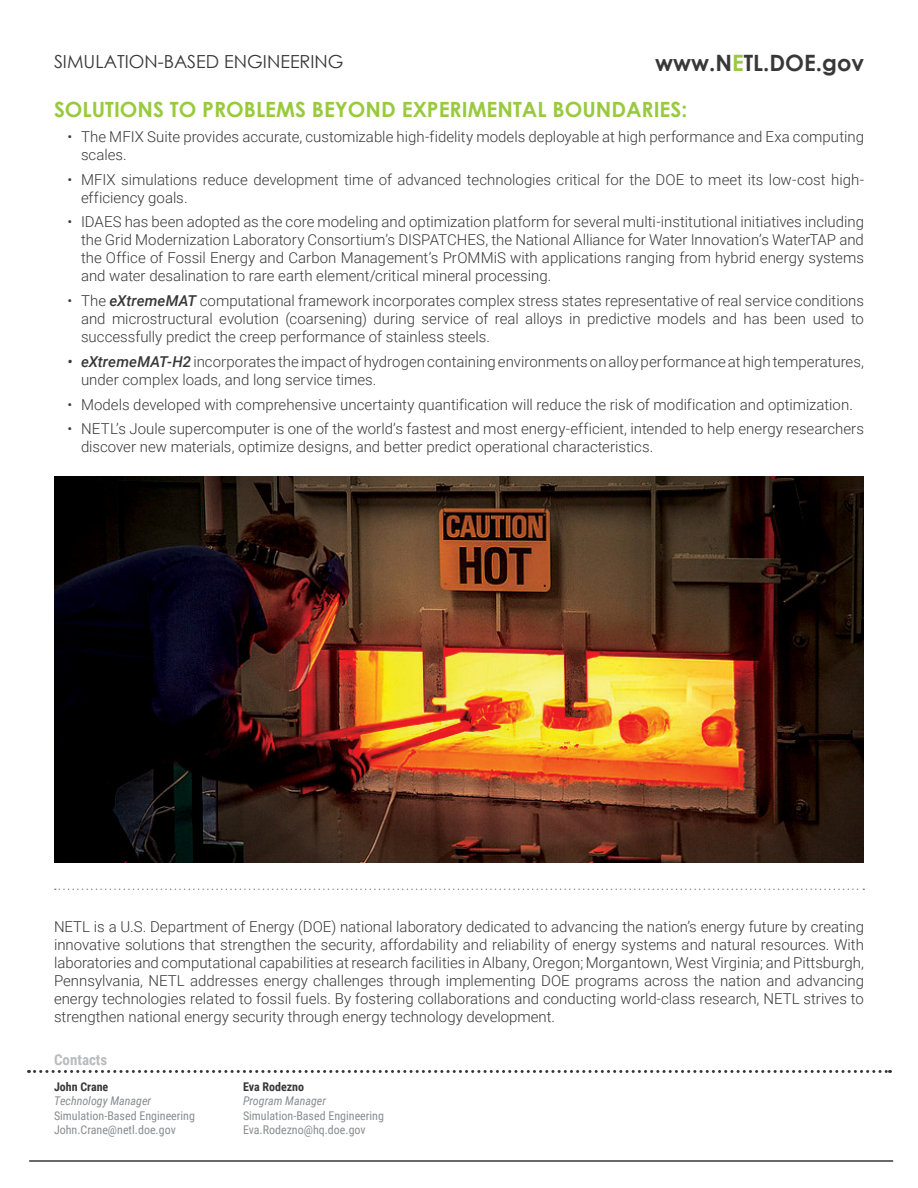
<style>
.page{position:relative;width:918px;height:1188px;background:#fff}
.page>*{position:absolute;margin:0;border:0;box-sizing:border-box;transform-origin:0 0}
.t1{font:700 22.5px "Century Gothic";color:#373837}
.Subheader{font:700 21px "Century Gothic";color:#99ca3e}
.t2{font:18px "Century Gothic";color:#373837}
.Body_Text{font:300 15px/18px "Roboto";color:#373837}
.t3{font:700 15px "Roboto Condensed";color:#babbbe}
.t4{font:12px "Roboto Condensed";color:#8a8c8f}
.t5{font:italic 12px "Roboto Condensed";color:#8a8c8f}
.t6{font:700 12px "Roboto Condensed";color:#373837}
.s1{color:#98ca41}
.s2{font-weight:500;font-style:italic}
</style>
<div class="page">
<svg style="left:35px;top:1070px;width:856px;height:3px"></svg>
<hr style="left:29px;top:1160px;width:864px;height:2px;background:#373837">
<img style="left:54px;top:477px;width:810px;height:385px">
<svg style="left:55px;top:889px;width:809px;height:1px"></svg>
<p class="t2" style="left:54px;top:48px;width:291px">SIMULATION-BASED ENGINEERING</p>
<h1 class="t1" style="left:655px;top:46px;width:210px">www.N<span class="s1">E</span>TL.DOE.gov</h1>
<p class="Subheader" style="left:54px;top:93px;width:635px">SOLUTIONS TO PROBLEMS BEYOND EXPERIMENTAL BOUNDARIES:</p>
<p class="Body_Text" style="left:81px;top:127px;width:785px;text-indent:-14px">• The MFIX Suite provides accurate, customizable high-fidelity models deployable at high performance and Exa computing scales.</p>
<p class="Body_Text" style="left:81px;top:170px;width:784px;text-indent:-14px">• MFIX simulations reduce development time of advanced technologies critical for the DOE to meet its low-cost high&shy;efficiency goals.</p>
<p class="Body_Text" style="left:81px;top:212px;width:785px;text-align:justify;text-indent:-14px">• IDAES has been adopted as the core modeling and optimization platform for several multi-institutional initiatives including the Grid Modernization Laboratory Consortium’s DISPATCHES, the National Alliance for Water Innovation’s WaterTAP and the Office of Fossil Energy and Carbon Management’s PrOMMiS with applications ranging from hybrid energy systems and water desalination to rare earth element/critical mineral processing.</p>
<p class="Body_Text" style="left:81px;top:291px;width:785px;text-align:justify;text-indent:-14px">• The <span class="s2">eXtremeMAT</span> computational framework incorporates complex stress states representative of real service conditions and microstructural evolution (coarsening) during service of real alloys in predictive models and has been used to successfully predict the creep performance of stainless steels.</p>
<p class="Body_Text" style="left:81px;top:352px;width:785px;text-indent:-14px"><span class="s2">• eXtremeMAT-H2</span> incorporates the impact of hydrogen containing environments on alloy performance at high temperatures, under complex loads, and long service times.</p>
<p class="Body_Text" style="left:68px;top:395px;width:787px">• Models developed with comprehensive uncertainty quantification will reduce the risk of modification and optimization.</p>
<p class="Body_Text" style="left:81px;top:419px;width:784px;text-indent:-14px">• NETL’s Joule supercomputer is one of the world’s fastest and most energy-efficient, intended to help energy researchers discover new materials, optimize designs, and better predict operational characteristics.</p>
<p class="Body_Text" style="left:54px;top:917px;width:812px;text-align:justify">NETL is a U.S. Department of Energy (DOE) national laboratory dedicated to advancing the nation’s energy future by creating innovative solutions that strengthen the security, affordability and reliability of energy systems and natural resources. With laboratories and computational capabilities at research facilities in Albany, Oregon; Morgantown, West Virginia; and Pittsburgh, Pennsylvania, NETL addresses energy challenges through implementing DOE programs across the nation and advancing energy technologies related to fossil fuels. By fostering collaborations and conducting world-class research, NETL strives to strengthen national energy security through energy technology development.</p>
<p class="t3" style="left:54px;top:1049px;width:55px">Contacts</p>
<p class="t6" style="left:54px;top:1078px;width:56px">John Crane</p>
<p class="t5" style="left:54px;top:1093px;width:99px">Technology Manager</p>
<p class="t4" style="left:54px;top:1107px;width:143px">Simulation-Based Engineering</p>
<p class="t4" style="left:54px;top:1121px;width:123px">John.Crane@netl.doe.gov</p>
<p class="t6" style="left:243px;top:1078px;width:63px">Eva Rodezno</p>
<p class="t5" style="left:243px;top:1093px;width:84px">Program Manager</p>
<p class="t4" style="left:243px;top:1107px;width:143px">Simulation-Based Engineering</p>
<p class="t4" style="left:243px;top:1121px;width:124px">Eva.Rodezno@hq.doe.gov</p>
</div>
